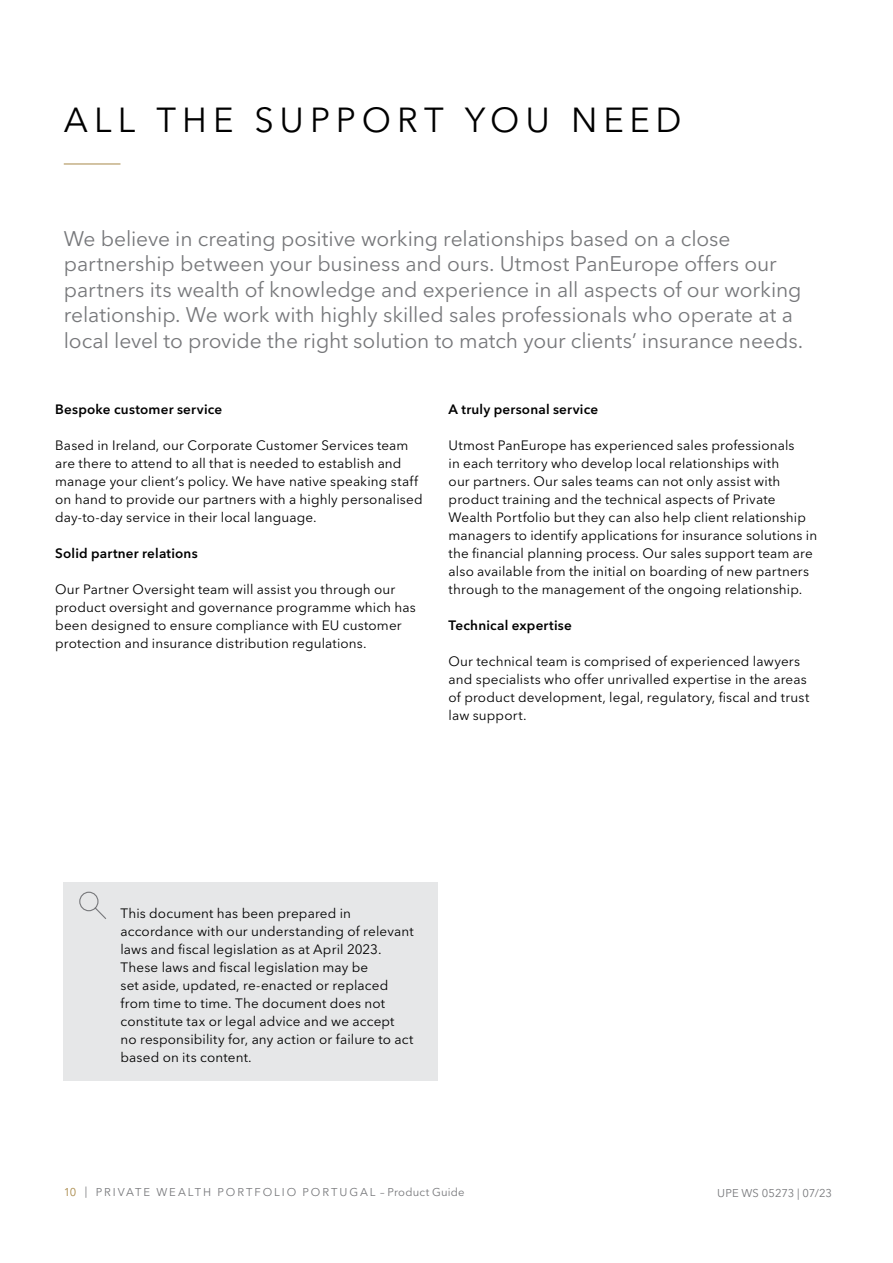
<style>
.page{position:relative;width:893px;height:1263px;background:#fff}
.page>*{position:absolute;margin:0;border:0;box-sizing:border-box;transform-origin:0 0}
.t1{font:34.5px "Avenir Next LT Pro";letter-spacing:.175em;color:#000}
.t2{font:21px/25.5px "Avenir Next LT Pro";letter-spacing:-.005em;color:#77787b}
.t3{font:13.5px/18px "Avenir Next LT Pro";letter-spacing:.01em;color:#000}
.t4{font:600 13.5px "Avenir Next LT Pro";letter-spacing:.015em;color:#000}
.t5{font:11.25px "Avenir Next LT Pro";letter-spacing:.17em;color:#77787b}
.t6{font:11.25px "Avenir Next LT Pro";color:#77787b}
.s1{color:#a88848}
</style>
<div class="page">
<div style="left:64px;top:882px;width:374px;height:198px;background:#e6e7e8"></div>
<svg style="left:79px;top:891px;width:28px;height:28px"></svg>
<hr style="left:64px;top:164px;width:56px;height:1px;background:#a88848">
<h1 class="t1" style="left:64px;top:100px;width:619px">ALL THE SUPPORT YOU NEED</h1>
<p class="t2" style="left:64px;top:225px;width:741px">We believe in creating positive working relationships based on a close partnership between your business and ours. Utmost PanEurope offers our partners its wealth of knowledge and experience in all aspects of our working relationship. We work with highly skilled sales professionals who operate at a local level to provide the right solution to match your clients’ insurance needs.</p>
<p class="t4" style="left:55px;top:401px;width:168px">Bespoke customer service</p>
<p class="t3" style="left:55px;top:436px;width:369px">Based in Ireland, our Corporate Customer Services team are there to attend to all that is needed to establish and manage your client’s policy. We have native speaking staff on hand to provide our partners with a highly personalised day-to-day service in their local language.</p>
<p class="t4" style="left:55px;top:545px;width:144px">Solid partner relations</p>
<p class="t3" style="left:55px;top:580px;width:362px">Our Partner Oversight team will assist you through our product oversight and governance programme which has been designed to ensure compliance with EU customer protection and insurance distribution regulations.</p>
<p class="t4" style="left:449px;top:401px;width:151px">A truly personal service</p>
<p class="t3" style="left:449px;top:436px;width:370px">Utmost PanEurope has experienced sales professionals<br>in each territory who develop local relationships with<br>our partners. Our sales teams can not only assist with product training and the technical aspects of Private Wealth Portfolio but they can also help client relationship managers to identify applications for insurance solutions in the financial planning process. Our sales support team are also available from the initial on boarding of new partners through to the management of the ongoing relationship.</p>
<p class="t4" style="left:449px;top:617px;width:125px">Technical expertise</p>
<p class="t3" style="left:449px;top:652px;width:362px">Our technical team is comprised of experienced lawyers and specialists who offer unrivalled expertise in the areas of product development, legal, regulatory, fiscal and trust law support.</p>
<p class="t3" style="left:120px;top:904px;width:295px">This document has been prepared in accordance with our understanding of relevant laws and fiscal legislation as at April 2023.<br>These laws and fiscal legislation may be<br>set aside, updated, re-enacted or replaced from time to time. The document does not constitute tax or legal advice and we accept no responsibility for, any action or failure to act based on its content.</p>
<p class="t5" style="left:64px;top:1186px;width:402px"><span class="s1">10</span> | PRIVATE WEALTH PORTFOLIO PORTUGAL – Product Guide</p>
<p class="t6" style="left:717px;top:1187px;width:116px">UPE WS 05273 | 07/23</p>
</div>
